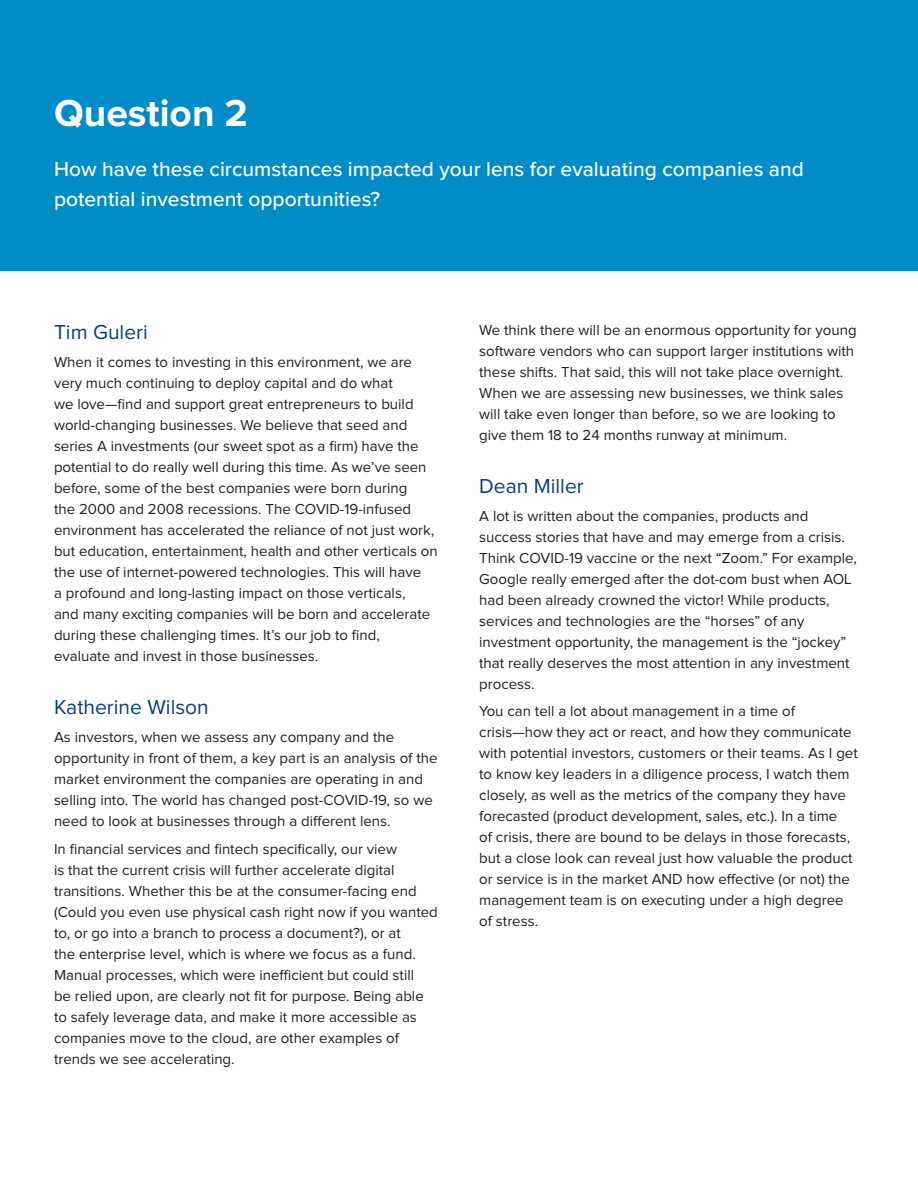
<style>
.page{position:relative;width:918px;height:1188px;background:#fff}
.page>*{position:absolute;margin:0;border:0;box-sizing:border-box;transform-origin:0 0}
.t1{font:700 39px "Proxima Nova";color:#fff}
.t2{font:500 21px/30px "Proxima Nova";color:#fff}
.Names{font:21px "Proxima Nova";color:#014081}
.Reply{font:15px/21px "Proxima Nova";color:#231f20}
</style>
<div class="page">
<div style="left:0;top:0;width:918px;height:270px;background:#008dc7"></div>
<p class="t1" style="left:54px;top:95px;width:196px">Question 2</p>
<p class="t2" style="left:54px;top:154px;width:752px">How have these circumstances impacted your lens for evaluating companies and potential investment opportunities?</p>
<p class="Names" style="left:54px;top:323px;width:95px">Tim Guleri</p>
<p class="Reply" style="left:54px;top:352px;width:385px">When it comes to investing in this environment, we are very much continuing to deploy capital and do what<br>we love—find and support great entrepreneurs to build world-changing businesses. We believe that seed and series A investments (our sweet spot as a firm) have the potential to do really well during this time. As we’ve seen before, some of the best companies were born during<br>the 2000 and 2008 recessions. The COVID-19-infused environment has accelerated the reliance of not just work, but education, entertainment, health and other verticals on the use of internet-powered technologies. This will have<br>a profound and long-lasting impact on those verticals,<br>and many exciting companies will be born and accelerate during these challenging times. It’s our job to find, evaluate and invest in those businesses.</p>
<p class="Names" style="left:54px;top:698px;width:156px">Katherine Wilson</p>
<p class="Reply" style="left:54px;top:727px;width:385px">As investors, when we assess any company and the opportunity in front of them, a key part is an analysis of the market environment the companies are operating in and selling into. The world has changed post-COVID-19, so we need to look at businesses through a different lens.</p>
<p class="Reply" style="left:54px;top:839px;width:385px">In financial services and fintech specifically, our view<br>is that the current crisis will further accelerate digital transitions. Whether this be at the consumer-facing end (Could you even use physical cash right now if you wanted to, or go into a branch to process a document?), or at<br>the enterprise level, which is where we focus as a fund.<br>Manual processes, which were inefficient but could still<br>be relied upon, are clearly not fit for purpose. Being able to safely leverage data, and make it more accessible as companies move to the cloud, are other examples of trends we see accelerating.</p>
<p class="Reply" style="left:479px;top:320px;width:379px">We think there will be an enormous opportunity for young software vendors who can support larger institutions with these shifts. That said, this will not take place overnight.<br>When we are assessing new businesses, we think sales will take even longer than before, so we are looking to give them 18 to 24 months runway at minimum.</p>
<p class="Names" style="left:479px;top:476px;width:106px">Dean Miller</p>
<p class="Reply" style="left:479px;top:506px;width:379px">A lot is written about the companies, products and success stories that have and may emerge from a crisis.<br>Think COVID-19 vaccine or the next “Zoom.” For example, Google really emerged after the dot-com bust when AOL had been already crowned the victor! While products, services and technologies are the “horses” of any investment opportunity, the management is the “jockey” that really deserves the most attention in any investment process.</p>
<p class="Reply" style="left:479px;top:701px;width:380px">You can tell a lot about management in a time of crisis—how they act or react, and how they communicate with potential investors, customers or their teams. As I get to know key leaders in a diligence process, I watch them closely, as well as the metrics of the company they have forecasted (product development, sales, etc.). In a time<br>of crisis, there are bound to be delays in those forecasts, but a close look can reveal just how valuable the product or service is in the market AND how effective (or not) the management team is on executing under a high degree of stress.</p>
</div>
